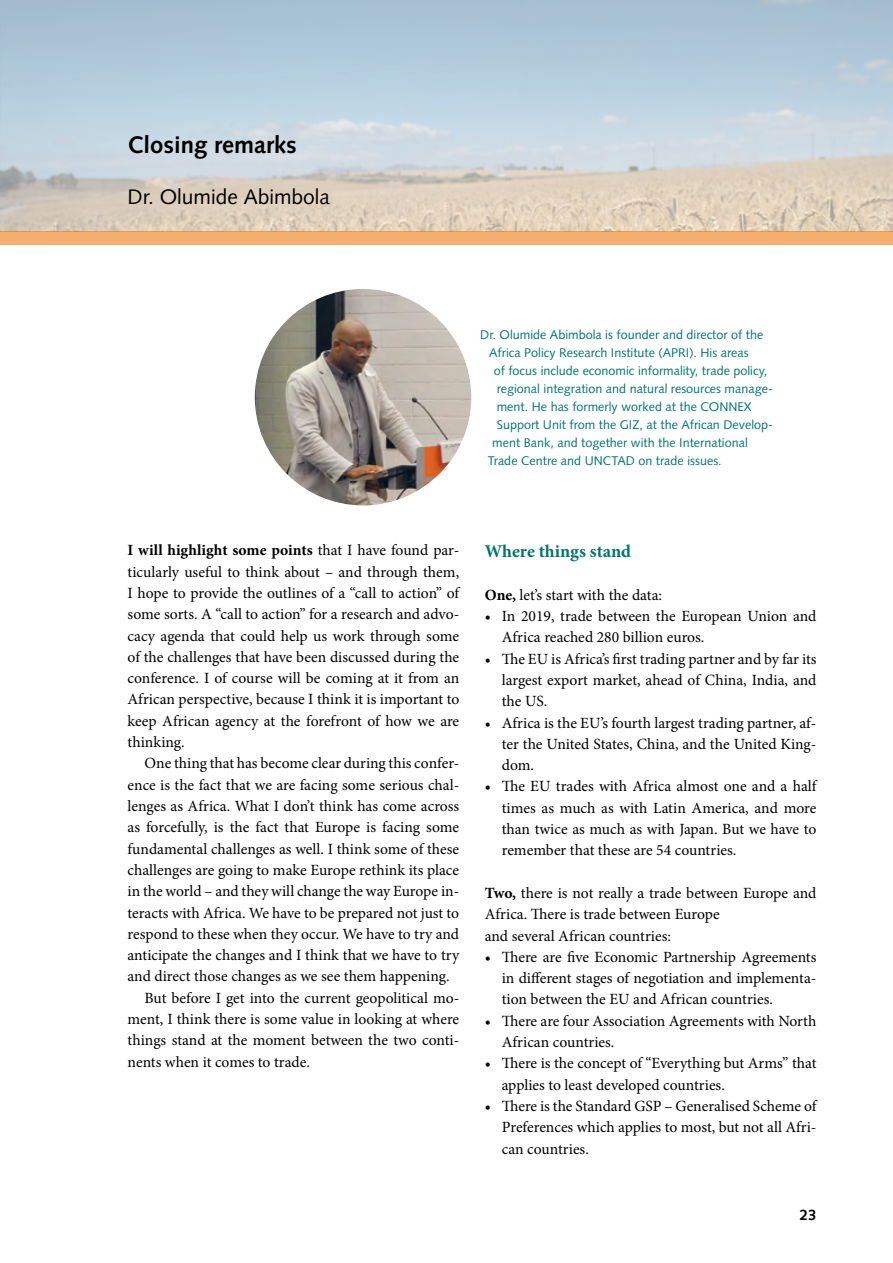
<style>
.page{position:relative;width:893px;height:1263px;background:#fff}
.page>*{position:absolute;margin:0;border:0;box-sizing:border-box;transform-origin:0 0}
.t1{font:700 24px "Syntax";color:#000}
.t2{font:21px "Syntax";color:#000}
.t3{font:700 18px "Minion Pro";color:#00756e}
.t4{font:15.6px/21.3px "Minion Pro";color:#000;text-align:justify}
.t5{font:700 15px "Syntax";color:#000}
.t6{font:12.6px "Syntax";color:#007670}
.s1{font-weight:700}
</style>
<div class="page">
<img style="left:0;top:0;width:893px;height:232px">
<div style="left:0;top:232px;width:893px;height:13px;background:#f5ae6e"></div>
<img style="left:254px;top:288px;width:218px;height:218px;border-radius:109px">
<h1 class="t1" style="left:128px;top:131px;width:171px">Closing remarks</h1>
<h2 class="t2" style="left:128px;top:185px;width:204px">Dr. Olumide Abimbola</h2>
<p class="t6" style="left:480px;top:327px;width:285px">Dr. Olumide Abimbola is founder and director of the</p>
<p class="t6" style="left:489px;top:345px;width:261px">Africa Policy Research Institute (APRI). His areas</p>
<p class="t6" style="left:494px;top:363px;width:275px">of focus include economic informality, trade policy,</p>
<p class="t6" style="left:497px;top:381px;width:278px">regional integration and natural resources manage-</p>
<p class="t6" style="left:497px;top:399px;width:256px">ment. He has formerly worked at the CONNEX</p>
<p class="t6" style="left:497px;top:417px;width:278px">Support Unit from the GIZ, at the African Develop-</p>
<p class="t6" style="left:492px;top:435px;width:257px">ment Bank, and together with the International</p>
<p class="t6" style="left:488px;top:453px;width:235px">Trade Centre and UNCTAD on trade issues.</p>
<p class="t4" style="left:128px;top:540px;width:333px"><span class="s1">I will highlight some points</span> that I have found par&shy;ticularly useful to think about – and through them, I hope to provide the outlines of a “call to action” of some sorts. A “call to action” for a research and advo&shy;cacy agenda that could help us work through some of the challenges that have been discussed during the conference. I of course will be coming at it from an African perspective, because I think it is important to keep African agency at the forefront of how we are thinking.</p>
<p class="t4" style="left:145px;top:753px;width:316px">One thing that has become clear during this confer-</p>
<p class="t4" style="left:128px;top:774px;width:333px">ence is the fact that we are facing some serious chal-</p>
<p class="t4" style="left:128px;top:795px;width:333px">lenges as Africa. What I don’t think has come across</p>
<p class="t4" style="left:128px;top:817px;width:333px">as forcefully, is the fact that Europe is facing some</p>
<p class="t4" style="left:128px;top:838px;width:333px">fundamental challenges as well. I think some of these</p>
<p class="t4" style="left:128px;top:859px;width:333px">challenges are going to make Europe rethink its place</p>
<p class="t4" style="left:128px;top:881px;width:333px">in the world – and they will change the way Europe in-</p>
<p class="t4" style="left:128px;top:902px;width:333px">teracts with Africa. We have to be prepared not just to</p>
<p class="t4" style="left:128px;top:923px;width:333px">respond to these when they occur. We have to try and</p>
<p class="t4" style="left:128px;top:944px;width:333px">anticipate the changes and I think that we have to try</p>
<p class="t4" style="left:128px;top:966px;width:324px">and direct those changes as we see them happening.</p>
<p class="t4" style="left:145px;top:987px;width:316px">But before I get into the current geopolitical mo-</p>
<p class="t4" style="left:128px;top:1008px;width:333px">ment, I think there is some value in looking at where</p>
<p class="t4" style="left:128px;top:1030px;width:333px">things stand at the moment between the two conti-</p>
<p class="t4" style="left:128px;top:1051px;width:184px">nents when it comes to trade.</p>
<p class="t3" style="left:485px;top:539px;width:148px">Where things stand</p>
<p class="t4" style="left:485px;top:584px;width:179px"><span class="s1">One,</span> let’s start with the data:</p>
<p class="t4" style="left:502px;top:605px;width:316px;text-indent:-17px">• In 2019, trade between the European Union and<br>Africa reached 280 billion euros.</p>
<p class="t4" style="left:502px;top:648px;width:316px;text-indent:-17px">• The EU is Africa’s first trading partner and by far its largest export market, ahead of China, India, and the US.</p>
<p class="t4" style="left:502px;top:712px;width:316px;text-indent:-17px">• Africa is the EU’s fourth largest trading partner, af&shy;ter the United States, China, and the United King&shy;dom.</p>
<p class="t4" style="left:502px;top:776px;width:316px;text-indent:-17px">• The EU trades with Africa almost one and a half times as much as with Latin America, and more than twice as much as with Japan. But we have to remember that these are 54 countries.</p>
<p class="t4" style="left:485px;top:882px;width:333px;text-align:left"><span class="s1">Two,</span> there is not really a trade between Europe and<br>Africa. There is trade between Europe<br>and several African countries:</p>
<p class="t4" style="left:502px;top:946px;width:316px;text-indent:-17px">• There are five Economic Partnership Agreements in different stages of negotiation and implementa&shy;tion between the EU and African countries.</p>
<p class="t4" style="left:502px;top:1010px;width:316px;text-indent:-17px">• There are four Association Agreements with North<br>African countries.</p>
<p class="t4" style="left:502px;top:1053px;width:316px;text-indent:-17px">• There is the concept of “Everything but Arms” that applies to least developed countries.</p>
<p class="t4" style="left:502px;top:1095px;width:316px;text-indent:-17px">• There is the Standard GSP – Generalised Scheme of Preferences which applies to most, but not all Afri&shy;can countries.</p>
<p class="t5" style="left:800px;top:1206px;width:18px">23</p>
</div>
